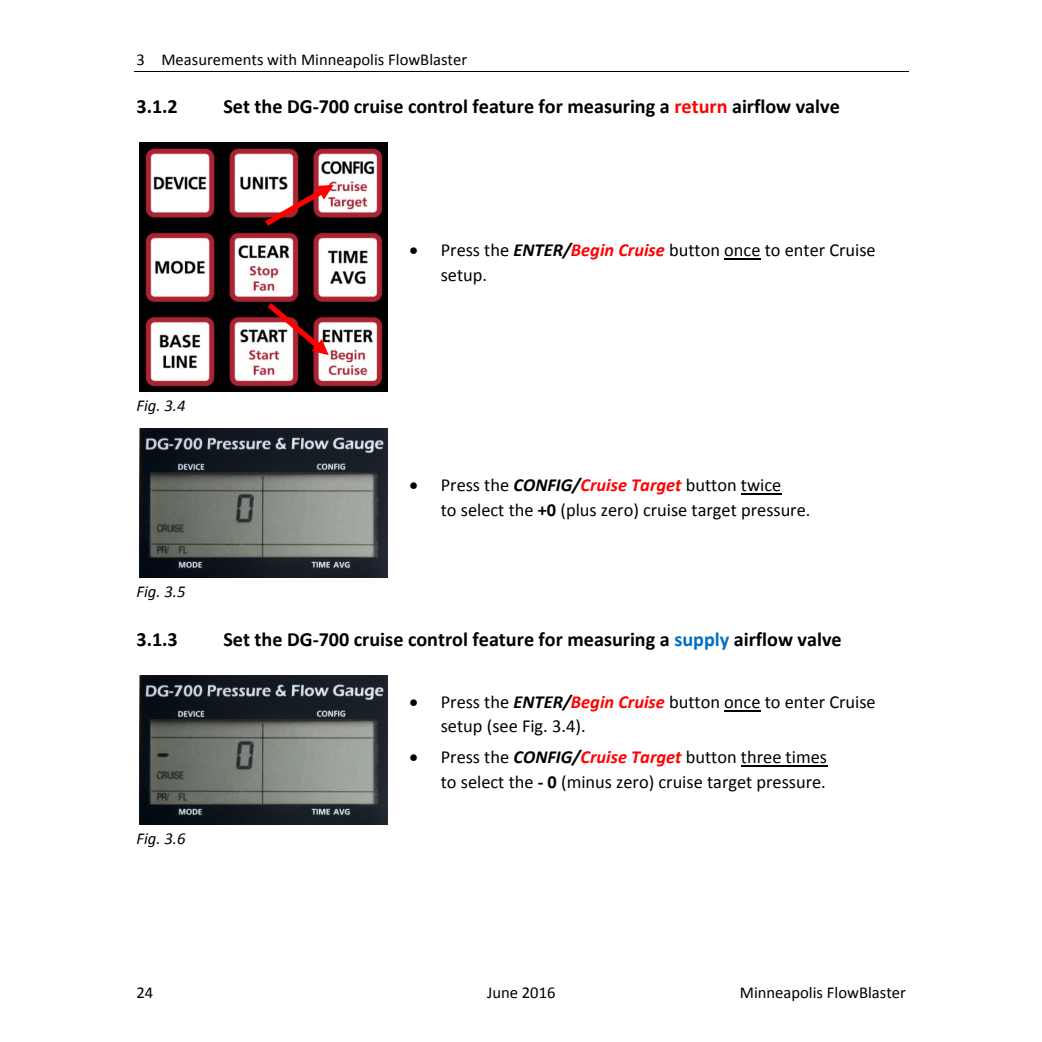
<style>
.page{position:relative;width:1042px;height:1042px;background:#fff}
.page>*{position:absolute;margin:0;border:0;box-sizing:border-box;transform-origin:0 0}
.t1{font:700 20.12px "Calibri";color:#000}
.t2{font:18.38px/24.5px "Calibri";color:#000}
.t3{font:16.62px "Calibri";color:#000}
.t4{font:italic 16.62px "Calibri";color:#000}
.s1{color:#f00}
.s2{font-weight:700;font-style:italic}
.s3{font-weight:700;font-style:italic;color:#f00}
.s4{font-weight:700}
.s5{color:#0070c0}
</style>
<div class="page">
<hr style="left:134px;top:71px;width:774px;height:1px;background:#000">
<hr style="left:724px;top:258px;width:36px;height:1px;background:#000">
<hr style="left:740px;top:493px;width:41px;height:1px;background:#000">
<hr style="left:724px;top:709px;width:36px;height:2px;background:#000">
<hr style="left:740px;top:765px;width:86px;height:1px;background:#000">
<img style="left:139px;top:143px;width:248px;height:248px">
<img style="left:139px;top:428px;width:248px;height:149px">
<img style="left:139px;top:675px;width:248px;height:148px">
<svg style="left:268px;top:303px;width:61px;height:52px"></svg>
<svg style="left:265px;top:185px;width:68px;height:41px"></svg>
<p class="t3" style="left:136px;top:53px;width:332px">3 Measurements with Minneapolis FlowBlaster</p>
<p class="t1" style="left:136px;top:98px;width:43px">3.1.2</p>
<p class="t1" style="left:223px;top:98px;width:618px">Set the DG‐700 cruise control feature for measuring a <span class="s1">return</span> airflow valve</p>
<p class="t4" style="left:136px;top:398px;width:50px">Fig. 3.4</p>
<p class="t4" style="left:136px;top:584px;width:50px">Fig. 3.5</p>
<p class="t2" style="left:440px;top:239px;width:436px;text-indent:-31px">• Press the <span class="s2">ENTER/</span><span class="s3">Begin Cruise</span> button once to enter Cruise setup.</p>
<p class="t2" style="left:440px;top:474px;width:371px;text-indent:-31px">• Press the <span class="s2">CONFIG/</span><span class="s3">Cruise Target</span> button twice<br>to select the <span class="s4">+0</span> (plus zero) cruise target pressure.</p>
<p class="t1" style="left:136px;top:630px;width:43px">3.1.3</p>
<p class="t1" style="left:223px;top:630px;width:619px">Set the DG‐700 cruise control feature for measuring a <span class="s5">supply</span> airflow valve</p>
<p class="t4" style="left:136px;top:831px;width:50px">Fig. 3.6</p>
<p class="t2" style="left:440px;top:690px;width:436px;text-indent:-31px">• Press the <span class="s2">ENTER/</span><span class="s3">Begin Cruise</span> button once to enter Cruise setup (see Fig. 3.4).</p>
<p class="t2" style="left:409px;top:746px;width:419px;text-align:right">• Press the <span class="s2">CONFIG/</span><span class="s3">Cruise Target</span> button three times to select the <span class="s4">‐ 0</span> (minus zero) cruise target pressure.</p>
<p class="t3" style="left:136px;top:984px;width:18px">24</p>
<p class="t3" style="left:487px;top:984px;width:70px">June 2016</p>
<p class="t3" style="left:739px;top:984px;width:168px">Minneapolis FlowBlaster</p>
</div>
